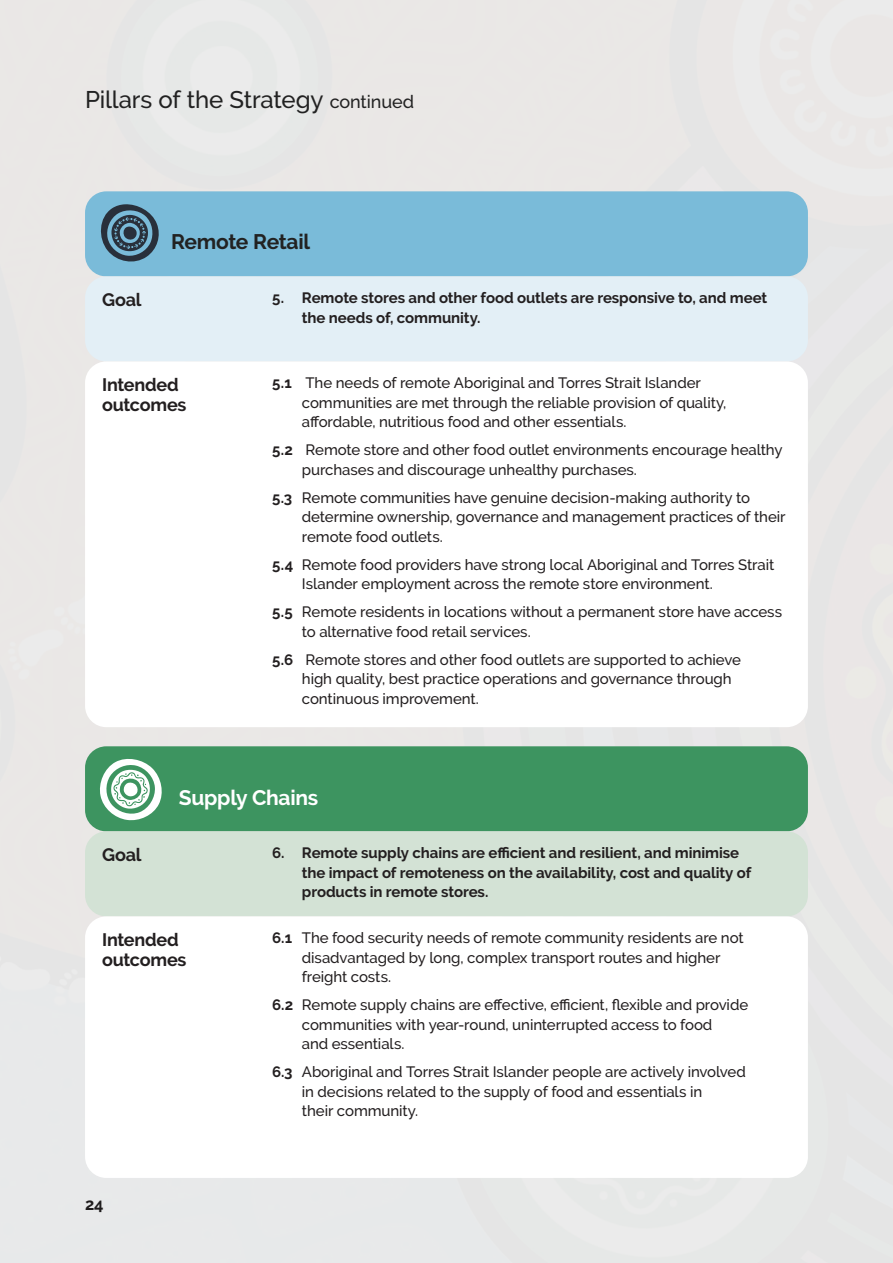
<style>
.page{position:relative;width:893px;height:1263px;background:#eae8e6}
.page>*{position:absolute;margin:0;border:0;box-sizing:border-box;transform-origin:0 0}
.t1{font:500 24px "Raleway";letter-spacing:-.005em;color:#222}
.t2{font:700 21px "Raleway";letter-spacing:-.015em;color:#222}
.t3{font:700 21px "Raleway";letter-spacing:-.01em;color:#fff}
.t4{font:700 18px/19.5px "Raleway";letter-spacing:-.01em;color:#231f20}
.t5{font:700 16.5px "Raleway";color:#231f20}
.t6{font:500 15px/19.5px "Raleway";letter-spacing:-.005em;color:#231f20}
.t7{font:700 15px/19.5px "Raleway";letter-spacing:-.005em;color:#231f20}
.s1{font-size:18px}
.s2{font-weight:700}
</style>
<div class="page">
<div style="left:85px;top:191px;width:723px;height:85px;background:#7abbd9;border-radius:21px"></div>
<div style="left:85px;top:276px;width:723px;height:85px;background:#e3eff6;border-radius:21px"></div>
<div style="left:85px;top:361px;width:723px;height:366px;background:#fff;border-radius:21px"></div>
<div style="left:85px;top:746px;width:723px;height:85px;background:#3d9460;border-radius:21px"></div>
<div style="left:85px;top:831px;width:723px;height:85px;background:#d3e2d5;border-radius:21px"></div>
<div style="left:85px;top:916px;width:723px;height:262px;background:#fff;border-radius:21px"></div>
<svg style="left:100px;top:204px;width:59px;height:58px"></svg>
<svg style="left:100px;top:759px;width:62px;height:62px"></svg>
<h1 class="t1" style="left:85px;top:86px;width:331px">Pillars of the Strategy <span class="s1">continued</span></h1>
<h2 class="t2" style="left:171px;top:230px;width:141px">Remote Retail</h2>
<p class="t4" style="left:102px;top:290px;width:41px">Goal</p>
<p class="t7" style="left:302px;top:288px;width:467px;text-indent:-30px">5. Remote stores and other food outlets are responsive to, and meet the needs of, community.</p>
<p class="t4" style="left:102px;top:375px;width:86px">Intended outcomes</p>
<p class="t6" style="left:302px;top:373px;width:426px;text-indent:-30px"><span class="s2">5.1</span> The needs of remote Aboriginal and Torres Strait Islander communities are met through the reliable provision of quality, affordable, nutritious food and other essentials.</p>
<p class="t6" style="left:302px;top:440px;width:482px;text-indent:-30px"><span class="s2">5.2</span> Remote store and other food outlet environments encourage healthy purchases and discourage unhealthy purchases.</p>
<p class="t6" style="left:302px;top:488px;width:485px;text-indent:-30px"><span class="s2">5.3</span> Remote communities have genuine decision-making authority to determine ownership, governance and management practices of their remote food outlets.</p>
<p class="t6" style="left:302px;top:555px;width:474px;text-indent:-30px"><span class="s2">5.4</span> Remote food providers have strong local Aboriginal and Torres Strait<br>Islander employment across the remote store environment.</p>
<p class="t6" style="left:302px;top:602px;width:482px;text-indent:-30px"><span class="s2">5.5</span> Remote residents in locations without a permanent store have access to alternative food retail services.</p>
<p class="t6" style="left:302px;top:650px;width:441px;text-indent:-30px"><span class="s2">5.6</span> Remote stores and other food outlets are supported to achieve high quality, best practice operations and governance through continuous improvement.</p>
<h2 class="t3" style="left:179px;top:786px;width:141px">Supply Chains</h2>
<p class="t4" style="left:102px;top:845px;width:41px">Goal</p>
<p class="t7" style="left:302px;top:843px;width:451px;text-indent:-30px">6. Remote supply chains are efficient and resilient, and minimise the impact of remoteness on the availability, cost and quality of products in remote stores.</p>
<p class="t4" style="left:102px;top:930px;width:86px">Intended outcomes</p>
<p class="t6" style="left:302px;top:928px;width:443px;text-indent:-30px"><span class="s2">6.1</span> The food security needs of remote community residents are not disadvantaged by long, complex transport routes and higher freight costs.</p>
<p class="t6" style="left:302px;top:995px;width:448px;text-indent:-30px"><span class="s2">6.2</span> Remote supply chains are effective, efficient, flexible and provide communities with year-round, uninterrupted access to food<br>and essentials.</p>
<p class="t6" style="left:302px;top:1062px;width:445px;text-indent:-30px"><span class="s2">6.3</span> Aboriginal and Torres Strait Islander people are actively involved in decisions related to the supply of food and essentials in<br>their community.</p>
<p class="t5" style="left:85px;top:1195px;width:20px">24</p>
</div>
